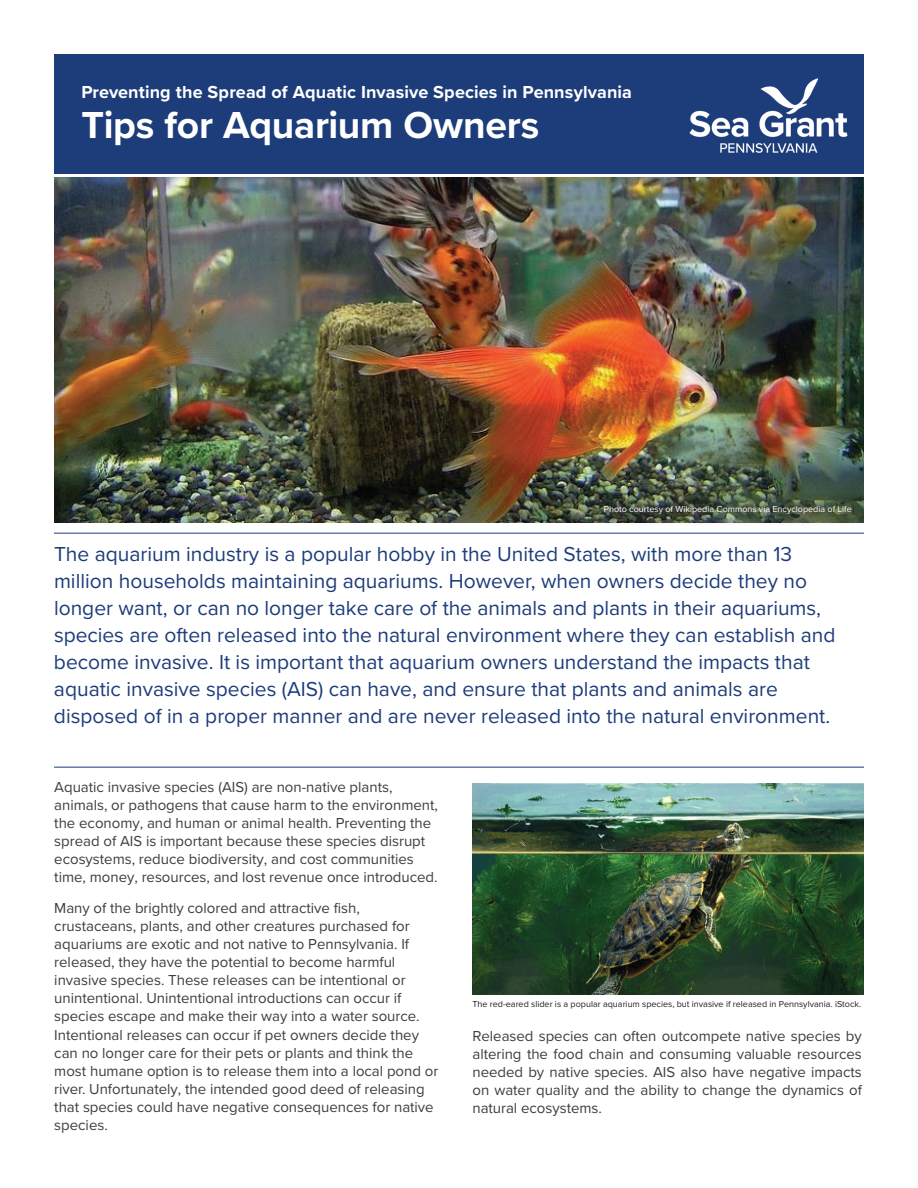
<style>
.page{position:relative;width:918px;height:1188px;background:#fff}
.page>*{position:absolute;margin:0;border:0;box-sizing:border-box;transform-origin:0 0}
.main_species_name{font:700 39px "Proxima Nova";letter-spacing:-.01em;color:#fff}
.introduction_text{font:21px/27px "Proxima Nova";color:#1d3c7a}
.t1{font:700 18px "Proxima Nova";letter-spacing:.005em;color:#fff}
.paragraph{font:15px/18px "Proxima Nova";color:#3e3e3f}
.t2{font:9px "Proxima Nova";color:#231f20}
.t3{font:9px "Proxima Nova";color:#fff}
</style>
<div class="page">
<div style="left:54px;top:54px;width:810px;height:119px;background:#1d3c7a"></div>
<img style="left:689px;top:78px;width:159px;height:75px">
<img style="left:472px;top:784px;width:392px;height:210px">
<img style="left:54px;top:177px;width:810px;height:346px">
<hr style="left:54px;top:533px;width:810px;height:1px;background:#1d3c7a">
<hr style="left:54px;top:767px;width:810px;height:1px;background:#1d3c7a">
<div style="left:590px;top:492px;width:275px;height:35px;background:#231f20;opacity:.75"></div>
<p class="t1" style="left:81px;top:79px;width:552px">Preventing the Spread of Aquatic Invasive Species in Pennsylvania</p>
<h1 class="main_species_name" style="left:81px;top:95px;width:460px">Tips for Aquarium Owners</h1>
<p class="t3" style="left:604px;top:503px;width:250px">Photo courtesy of Wikipedia Commons via Encyclopedia of Life</p>
<h2 class="introduction_text" style="left:54px;top:540px;width:783px">The aquarium industry is a popular hobby in the United States, with more than 13 million households maintaining aquariums. However, when owners decide they no longer want, or can no longer take care of the animals and plants in their aquariums, species are often released into the natural environment where they can establish and become invasive. It is important that aquarium owners understand the impacts that aquatic invasive species (AIS) can have, and ensure that plants and animals are disposed of in a proper manner and are never released into the natural environment.</h2>
<p class="paragraph" style="left:54px;top:777px;width:385px">Aquatic invasive species (AIS) are non-native plants, animals, or pathogens that cause harm to the environment, the economy, and human or animal health. Preventing the spread of AIS is important because these species disrupt ecosystems, reduce biodiversity, and cost communities time, money, resources, and lost revenue once introduced.</p>
<p class="paragraph" style="left:54px;top:899px;width:386px">Many of the brightly colored and attractive fish, crustaceans, plants, and other creatures purchased for aquariums are exotic and not native to Pennsylvania. If released, they have the potential to become harmful invasive species. These releases can be intentional or unintentional. Unintentional introductions can occur if species escape and make their way into a water source.<br>Intentional releases can occur if pet owners decide they can no longer care for their pets or plants and think the most humane option is to release them into a local pond or river. Unfortunately, the intended good deed of releasing that species could have negative consequences for native species.</p>
<p class="t2" style="left:472px;top:997px;width:390px">The red-eared slider is a popular aquarium species, but invasive if released in Pennsylvania. iStock.</p>
<p class="paragraph" style="left:472px;top:1027px;width:391px;text-align:justify">Released species can often outcompete native species by altering the food chain and consuming valuable resources needed by native species. AIS also have negative impacts on water quality and the ability to change the dynamics of natural ecosystems.</p>
</div>
